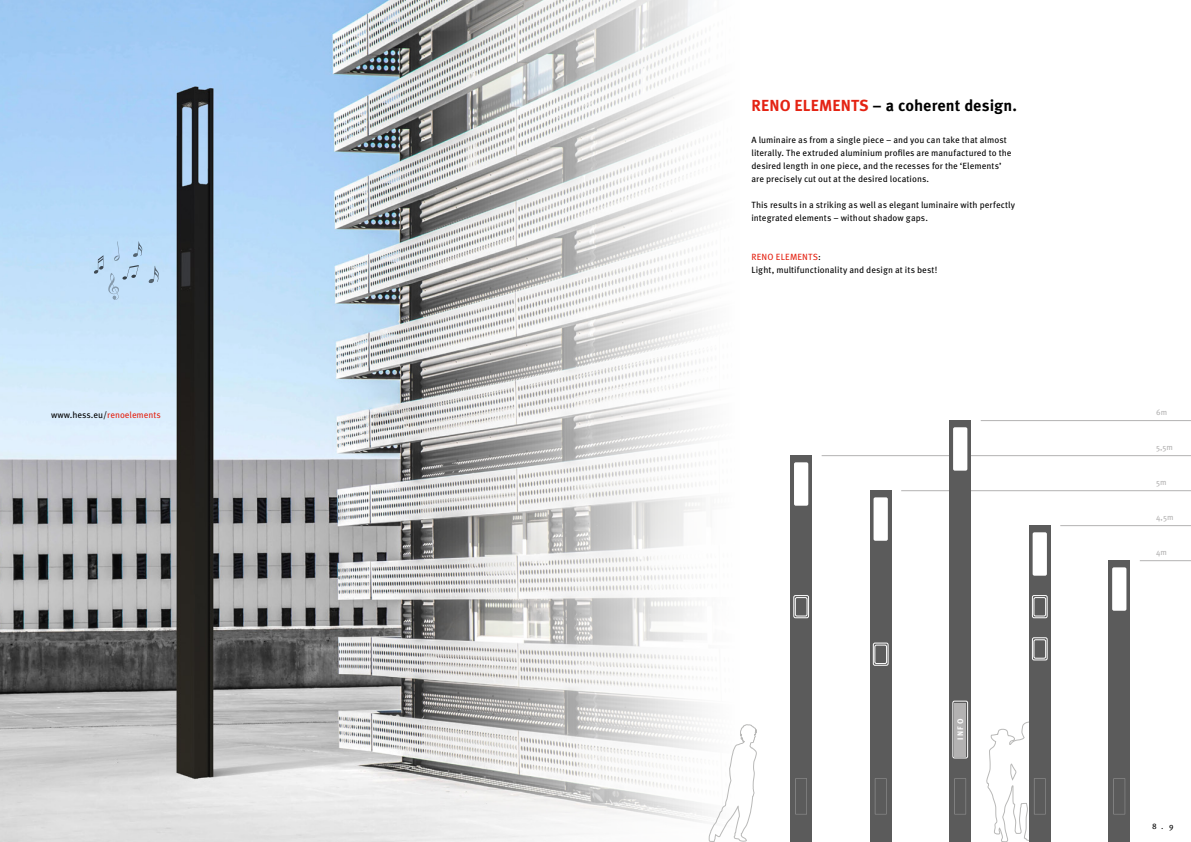
<style>
.page{position:relative;width:1191px;height:842px;background:#fff}
.page>*{position:absolute;margin:0;border:0;box-sizing:border-box;transform-origin:0 0}
.t1{font:700 16px "Meta Pro";letter-spacing:.01em;color:#000}
.t2{font:9px/13px "Meta Pro";letter-spacing:.005em;color:#000}
.t3{font:8px "Meta Pro";color:#b3b2b2}
.t4{font:700 8px "Meta Pro";color:#fff}
.t5{font:8px "Meta Pro";color:#000}
.s1{color:#e42313}
</style>
<div class="page">
<img style="left:0;top:0;width:709px;height:842px">
<hr style="left:1060px;top:525px;width:131px;height:1px;background:#b3b2b2">
<hr style="left:1139px;top:560px;width:52px;height:1px;background:#b3b2b2">
<hr style="left:901px;top:490px;width:290px;height:1px;background:#b3b2b2">
<hr style="left:821px;top:455px;width:370px;height:1px;background:#b3b2b2">
<hr style="left:980px;top:420px;width:211px;height:1px;background:#b3b2b2">
<div style="left:1028px;top:526px;width:22px;height:316px;background:#5b5b5b"></div>
<div style="left:1032px;top:532px;width:15px;height:44px;background:#fff;border-radius:2px"></div>
<svg style="left:986px;top:722px;width:59px;height:120px"></svg>
<div style="left:1032px;top:595px;width:15px;height:23px;border:1px solid #fff;border-radius:2px"></div>
<div style="left:1033px;top:597px;width:12px;height:19px;border:1px solid #fff;border-radius:2px"></div>
<div style="left:1032px;top:637px;width:15px;height:23px;border:1px solid #fff;border-radius:2px"></div>
<div style="left:1033px;top:640px;width:12px;height:18px;border:1px solid #fff;border-radius:2px"></div>
<div style="left:1108px;top:561px;width:22px;height:281px;background:#5b5b5b"></div>
<div style="left:1112px;top:567px;width:14px;height:44px;background:#fff;border-radius:2px"></div>
<svg style="left:1113px;top:778px;width:12px;height:36px"></svg>
<div style="left:949px;top:421px;width:22px;height:421px;background:#5b5b5b"></div>
<div style="left:953px;top:427px;width:14px;height:44px;background:#fff;border-radius:2px"></div>
<svg style="left:954px;top:778px;width:12px;height:36px"></svg>
<div style="left:790px;top:456px;width:22px;height:386px;background:#5b5b5b"></div>
<div style="left:794px;top:462px;width:14px;height:44px;background:#fff;border-radius:2px"></div>
<svg style="left:795px;top:778px;width:12px;height:36px"></svg>
<div style="left:793px;top:595px;width:15px;height:23px;border:1px solid #fff;border-radius:2px"></div>
<div style="left:795px;top:597px;width:12px;height:19px;border:1px solid #fff;border-radius:2px"></div>
<div style="left:869px;top:491px;width:22px;height:351px;background:#5b5b5b"></div>
<div style="left:873px;top:497px;width:14px;height:44px;background:#fff;border-radius:2px"></div>
<svg style="left:875px;top:778px;width:11px;height:36px"></svg>
<div style="left:873px;top:643px;width:15px;height:22px;border:1px solid #fff;border-radius:2px"></div>
<div style="left:874px;top:645px;width:12px;height:19px;border:1px solid #fff;border-radius:2px"></div>
<div style="left:952px;top:701px;width:15px;height:57px;border:1px solid #fff;border-radius:2px"></div>
<div style="left:954px;top:703px;width:12px;height:53px;background:#b3b2b2"></div>
<svg style="left:148px;top:266px;width:11px;height:17px"></svg>
<svg style="left:94px;top:241px;width:48px;height:59px;background:#b8d6f0"></svg>
<svg style="left:709px;top:724px;width:47px;height:118px"></svg>
<p class="t2" style="left:51px;top:408px;width:111px">www.hess.eu/<span class="s1">renoelements</span></p>
<h1 class="t1" style="left:751px;top:96px;width:267px"><span class="s1">RENO ELEMENTS</span> – a coherent design.</h1>
<p class="t2" style="left:751px;top:134px;width:262px">A luminaire as from a single piece – and you can take that almost literally. The extruded aluminium profiles are manufactured to the desired length in one piece, and the recesses for the ‘Elements’ are precisely cut out at the desired locations.</p>
<p class="t2" style="left:751px;top:199px;width:265px">This results in a striking as well as elegant luminaire with perfectly integrated elements – without shadow gaps.</p>
<p class="t2" style="left:751px;top:251px;width:187px"><span class="s1">RENO ELEMENTS</span>:<br>Light, multifunctionality and design at its best!</p>
<p class="t4" style="left:955px;top:740px;width:23px;rotate:-90deg">INFO</p>
<p class="t3" style="left:1156px;top:407px;width:13px">6m</p>
<p class="t3" style="left:1156px;top:442px;width:18px">5,5m</p>
<p class="t3" style="left:1156px;top:477px;width:12px">5m</p>
<p class="t3" style="left:1156px;top:512px;width:19px">4,5m</p>
<p class="t3" style="left:1156px;top:547px;width:12px">4m</p>
<p class="t5" style="left:1152px;top:821px;width:23px">8 . 9</p>
</div>
